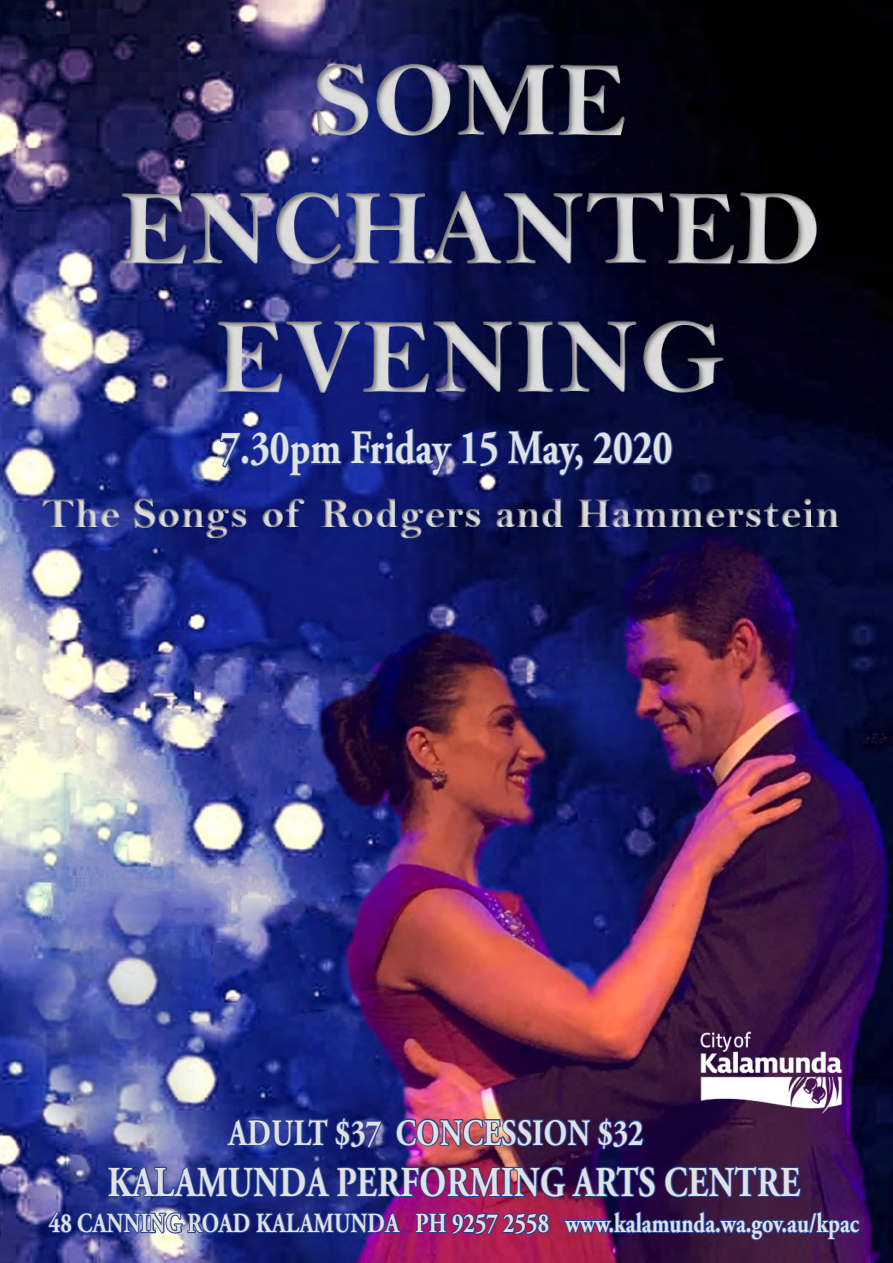
<style>
.page{position:relative;width:893px;height:1263px;background:#fff}
.page>*{position:absolute;margin:0;border:0;box-sizing:border-box;transform-origin:0 0}
.t1{font:700 47.7px "Adobe Garamond Pro";color:#e1e2e4;scale:.8 1}
.t2{font:700 42.45px "Adobe Garamond Pro";letter-spacing:.015em;color:#e1e2e4;scale:.8 1}
.t3{font:700 37.2px "Adobe Garamond Pro";letter-spacing:.015em;color:#e1e2e4;scale:.8 1}
.t4{font:700 27.6px "Adobe Garamond Pro";letter-spacing:.01em;color:#e1e2e4;scale:.8 1}
</style>
<div class="page">
<img style="left:0;top:0;width:893px;height:1263px">
<img style="left:679px;top:1010px;width:184px;height:124px">
<svg style="left:219px;top:431px;width:23px;height:37px"></svg>
<div style="left:241px;top:455px;width:8px;height:10px;border:2px solid #253f8e;border-radius:50%"></div>
<svg style="left:249px;top:431px;width:93px;height:47px;background:#192b90"></svg>
<svg style="left:349px;top:287px;width:105px;height:190px;background:#263079"></svg>
<svg style="left:461px;top:430px;width:38px;height:39px"></svg>
<svg style="left:506px;top:287px;width:79px;height:190px;background:#1f2654"></svg>
<svg style="left:592px;top:431px;width:82px;height:35px;background:#121f5c"></svg>
<img style="left:46px;top:1088px;width:815px;height:153px">
<h1 class="t1" style="left:220px;top:420px;width:567px">7.30PM FRIDAY 15 MAY, 2020</h1>
<h3 class="t3" style="left:228px;top:1111px;width:520px">ADULT $37 CONCESSION $32</h3>
<h2 class="t2" style="left:108px;top:1158px;width:867px">KALAMUNDA PERFORMING ARTS CENTRE</h2>
<p class="t4" style="left:49px;top:1207px;width:1014px">48 CANNING ROAD KALAMUNDA PH 9257 2558 WWW.KALAMUNDA.WA.GOV.AU/KPAC</p>
</div>
